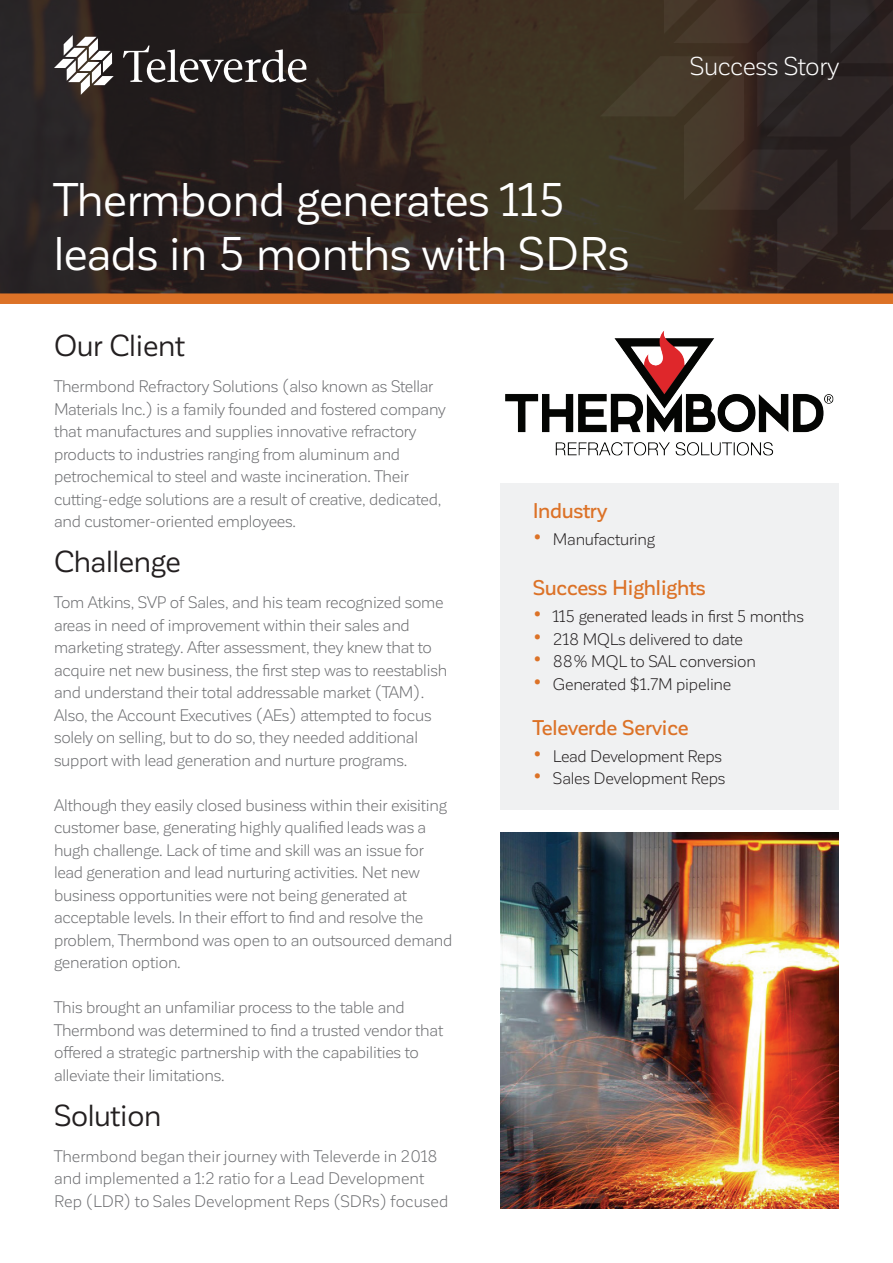
<style>
.page{position:relative;width:893px;height:1263px;background:#fff}
.page>*{position:absolute;margin:0;border:0;box-sizing:border-box;transform-origin:0 0}
.t1{font:46.5px/54px "Corporative Sans";letter-spacing:-.005em;color:#fff}
.t2{font:30px "Corporative Sans";letter-spacing:-.01em;color:#231f20}
.t3{font:25.5px "Corporative Sans";letter-spacing:-.015em;color:#fff}
.t4{font:500 21px "Corporative Sans";letter-spacing:-.01em;color:#dc7227}
.t5{font:16.5px/22.5px "Corporative Sans";letter-spacing:-.015em;color:#6c6d70}
.t6{font:16.5px "Corporative Sans";letter-spacing:-.015em;color:#231f20}
.s1{font-size:27px;color:#dc7227}
</style>
<div class="page">
<svg style="left:0;top:0;width:600px;height:293px;background:#2f2620"></svg>
<div style="left:500px;top:484px;width:339px;height:326px;background:#f0f1f2"></div>
<svg style="left:54px;top:35px;width:60px;height:60px"></svg>
<svg style="left:123px;top:46px;width:183px;height:36px"></svg>
<img style="left:500px;top:832px;width:339px;height:377px">
<img style="left:505px;top:331px;width:329px;height:125px">
<svg style="left:600px;top:0;width:293px;height:293px;background:#372c24"></svg>
<div style="left:0;top:293px;width:893px;height:11px;background:#dc7227"></div>
<h1 class="t1" style="left:54px;top:174px;width:577px">Thermbond generates 115 leads in 5 months with SDRs</h1>
<h3 class="t3" style="left:690px;top:52px;width:151px">Success Story</h3>
<h2 class="t2" style="left:54px;top:330px;width:132px">Our Client</h2>
<p class="t5" style="left:54px;top:375px;width:393px">Thermbond Refractory Solutions (also known as Stellar Materials Inc.) is a family founded and fostered company that manufactures and supplies innovative refractory products to industries ranging from aluminum and petrochemical to steel and waste incineration. Their cutting-edge solutions are a result of creative, dedicated, and customer-oriented employees.</p>
<h2 class="t2" style="left:54px;top:546px;width:128px">Challenge</h2>
<p class="t5" style="left:54px;top:591px;width:395px">Tom Atkins, SVP of Sales, and his team recognized some areas in need of improvement within their sales and marketing strategy. After assessment, they knew that to acquire net new business, the first step was to reestablish and understand their total addressable market (TAM).<br>Also, the Account Executives (AEs) attempted to focus solely on selling, but to do so, they needed additional support with lead generation and nurture programs.</p>
<p class="t5" style="left:54px;top:794px;width:400px">Although they easily closed business within their exisiting customer base, generating highly qualified leads was a hugh challenge. Lack of time and skill was an issue for lead generation and lead nurturing activities. Net new business opportunities were not being generated at acceptable levels. In their effort to find and resolve the problem, Thermbond was open to an outsourced demand generation option.</p>
<p class="t5" style="left:54px;top:996px;width:391px">This brought an unfamiliar process to the table and Thermbond was determined to find a trusted vendor that offered a strategic partnership with the capabilities to alleviate their limitations.</p>
<h2 class="t2" style="left:54px;top:1099px;width:109px">Solution</h2>
<p class="t5" style="left:54px;top:1145px;width:396px">Thermbond began their journey with Televerde in 2018 and implemented a 1:2 ratio for a Lead Development<br>Rep (LDR) to Sales Development Reps (SDRs) focused</p>
<p class="t4" style="left:533px;top:500px;width:76px">Industry</p>
<p class="t6" style="left:533px;top:531px;width:124px"><span class="s1">•</span> Manufacturing</p>
<p class="t4" style="left:533px;top:576px;width:174px">Success Highlights</p>
<p class="t6" style="left:533px;top:607px;width:273px"><span class="s1">•</span> 115 generated leads in first 5 months</p>
<p class="t6" style="left:533px;top:630px;width:212px"><span class="s1">•</span> 218 MQLs delivered to date</p>
<p class="t6" style="left:533px;top:652px;width:225px"><span class="s1">•</span> 88% MQL to SAL conversion</p>
<p class="t6" style="left:533px;top:675px;width:200px"><span class="s1">•</span> Generated $1.7M pipeline</p>
<p class="t4" style="left:533px;top:716px;width:157px">Televerde Service</p>
<p class="t6" style="left:533px;top:747px;width:191px"><span class="s1">•</span> Lead Development Reps</p>
<p class="t6" style="left:533px;top:769px;width:194px"><span class="s1">•</span> Sales Development Reps</p>
</div>
